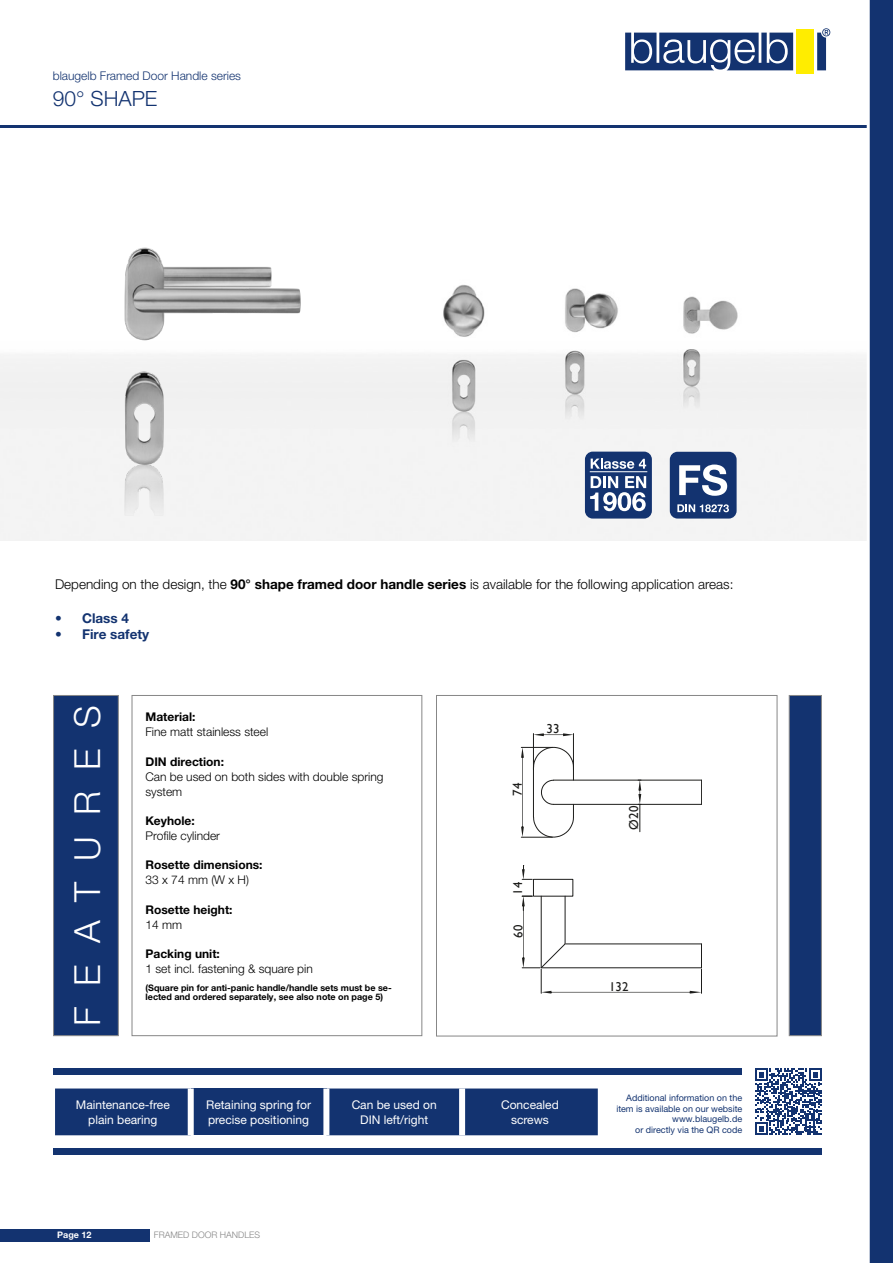
<style>
.page{position:relative;width:893px;height:1263px;background:#fff}
.page>*{position:absolute;margin:0;border:0;box-sizing:border-box;transform-origin:0 0}
.t1{font:36px "Helvetica Neue World 45 Lt";letter-spacing:.59em;color:#fff}
.t2{font:21px "Helvetica Neue World 45 Lt";color:#133370}
.t3{font:13.5px "Helvetica Neue World 45 Lt";color:#000}
.t4{font:700 13.5px "Helvetica Neue World 75";color:#133370}
.t5{font:12.9px "Gill Sans";color:#1d1d1b}
.t6{font:12.75px "Gill Sans";color:#1d1d1b}
.t7{font:12px/15px "Helvetica Neue World 45 Lt";color:#000}
.t8{font:12px/14.4px "Helvetica Neue World 55 Roman";color:#fff;text-align:center}
.t9{font:700 12px "Helvetica Neue World 75";color:#000}
.t10{font:12px "Helvetica Neue World 45 Lt";color:#133370}
.t11{font:700 9px/9px "Helvetica Neue World 75";color:#000}
.t12{font:9px/10.8px "Helvetica Neue World 55 Roman";color:#133370;text-align:right}
.t13{font:9px "Helvetica Neue World 45 Lt";color:#878787}
.t14{font:700 9px "Helvetica Neue World 75";color:#fff}
.s1{font-family:"Helvetica Neue World 75";font-weight:700}
</style>
<div class="page">
<div style="left:0;top:1229px;width:149px;height:13px;background:#133370"></div>
<hr style="left:0;top:125px;width:893px;height:3px;background:#133370">
<img style="left:0;top:285px;width:867px;height:255px">
<svg style="left:625px;top:28px;width:205px;height:42px"></svg>
<div style="left:796px;top:29px;width:18px;height:45px;background:#ffed00"></div>
<svg style="left:867px;top:0;width:26px;height:1263px"></svg>
<div style="left:55px;top:1088px;width:543px;height:47px;background:#133370"></div>
<div style="left:191px;top:1088px;width:135px;height:47px;background:#133370"></div>
<div style="left:188px;top:1088px;width:6px;height:47px;background:#fff"></div>
<div style="left:323px;top:1088px;width:6px;height:47px;background:#fff"></div>
<div style="left:459px;top:1088px;width:6px;height:47px;background:#fff"></div>
<svg style="left:755px;top:1068px;width:67px;height:67px"></svg>
<div style="left:53px;top:1068px;width:689px;height:7px;background:#133370"></div>
<div style="left:53px;top:1148px;width:769px;height:6px;background:#133370"></div>
<div style="left:132px;top:695px;width:290px;height:341px;border:1px solid #878787"></div>
<div style="left:53px;top:695px;width:65px;height:341px;background:#133370;border:1px solid #878787"></div>
<div style="left:789px;top:695px;width:33px;height:341px;background:#133370;border:1px solid #878787"></div>
<div style="left:585px;top:452px;width:67px;height:67px;background:#133370;border-radius:8px"></div>
<svg style="left:591px;top:459px;width:55px;height:10px"></svg>
<svg style="left:590px;top:476px;width:56px;height:35px"></svg>
<hr style="left:590px;top:471px;width:57px;height:1px;background:#fff">
<div style="left:670px;top:452px;width:67px;height:67px;background:#133370;border-radius:8px"></div>
<svg style="left:677px;top:504px;width:52px;height:8px"></svg>
<svg style="left:679px;top:464px;width:48px;height:32px"></svg>
<img style="left:84px;top:247px;width:240px;height:292px">
<svg style="left:533px;top:747px;width:41px;height:90px"></svg>
<hr style="left:553px;top:780px;width:149px;height:1px;background:#1d1d1b">
<hr style="left:553px;top:804px;width:149px;height:1px;background:#1d1d1b">
<hr style="left:573px;top:733px;width:1px;height:37px;background:#1d1d1b">
<hr style="left:533px;top:733px;width:1px;height:37px;background:#1d1d1b">
<svg style="left:533px;top:733px;width:40px;height:3px"></svg>
<hr style="left:521px;top:747px;width:31px;height:1px;background:#1d1d1b">
<hr style="left:521px;top:837px;width:31px;height:1px;background:#1d1d1b">
<svg style="left:521px;top:747px;width:3px;height:91px"></svg>
<svg style="left:638px;top:780px;width:3px;height:52px"></svg>
<svg style="left:701px;top:781px;width:1px;height:23px"></svg>
<div style="left:533px;top:879px;width:40px;height:17px;border:1px solid #1d1d1b"></div>
<svg style="left:522px;top:865px;width:10px;height:15px"></svg>
<svg style="left:522px;top:896px;width:180px;height:97px"></svg>
<div style="left:436px;top:695px;width:341px;height:341px;border:1px solid #878787"></div>
<p class="t10" style="left:53px;top:69px;width:190px">blaugelb Framed Door Handle series</p>
<h2 class="t2" style="left:53px;top:86px;width:106px">90° SHAPE</h2>
<p class="t3" style="left:55px;top:576px;width:680px">Depending on the design, the <span class="s1">90° shape framed door handle series</span> is available for the following application areas:</p>
<p class="t4" style="left:55px;top:610px;width:75px">• Class 4</p>
<p class="t4" style="left:55px;top:627px;width:96px">• Fire safety</p>
<h1 class="t1" style="left:67px;top:1026px;width:323px;rotate:-90deg">FEATURES</h1>
<p class="t9" style="left:146px;top:710px;width:51px">Material:</p>
<p class="t7" style="left:146px;top:725px;width:124px">Fine matt stainless steel</p>
<p class="t9" style="left:146px;top:754px;width:80px">DIN direction:</p>
<p class="t7" style="left:146px;top:769px;width:239px">Can be used on both sides with double spring system</p>
<p class="t9" style="left:146px;top:814px;width:51px">Keyhole:</p>
<p class="t7" style="left:146px;top:828px;width:76px">Profile cylinder</p>
<p class="t9" style="left:146px;top:858px;width:119px">Rosette dimensions:</p>
<p class="t7" style="left:146px;top:873px;width:105px">33 x 74 mm (W x H)</p>
<p class="t9" style="left:146px;top:903px;width:89px">Rosette height:</p>
<p class="t7" style="left:146px;top:917px;width:38px">14 mm</p>
<p class="t9" style="left:146px;top:947px;width:76px">Packing unit:</p>
<p class="t7" style="left:146px;top:962px;width:169px">1 set incl. fastening &amp; square pin</p>
<p class="t11" style="left:146px;top:984px;width:248px">(Square pin for anti-panic handle/handle sets must be se&shy;lected and ordered separately, see also note on page 5)</p>
<p class="t5" style="left:510px;top:796px;width:14px;rotate:-90deg">74</p>
<p class="t5" style="left:547px;top:721px;width:14px">33</p>
<p class="t6" style="left:510px;top:895px;width:14px;rotate:-90deg">14</p>
<p class="t6" style="left:511px;top:937px;width:14px;rotate:-90deg">60</p>
<p class="t5" style="left:626px;top:829px;width:25px;rotate:-90deg">Ø20</p>
<p class="t6" style="left:609px;top:979px;width:21px">132</p>
<p class="t8" style="left:76px;top:1098px;width:95px">Maintenance-free plain bearing</p>
<p class="t8" style="left:206px;top:1098px;width:106px;text-align:left">Retaining spring for precise positioning</p>
<p class="t8" style="left:352px;top:1098px;width:86px">Can be used on<br>DIN left/right</p>
<p class="t8" style="left:501px;top:1098px;width:59px">Concealed screws</p>
<p class="t12" style="left:616px;top:1092px;width:127px">Additional information on the item is available on our website www.blaugelb.de<br>or directly via the QR code</p>
<p class="t14" style="left:57px;top:1230px;width:36px">Page 12</p>
<p class="t13" style="left:154px;top:1230px;width:108px">FRAMED DOOR HANDLES</p>
</div>
